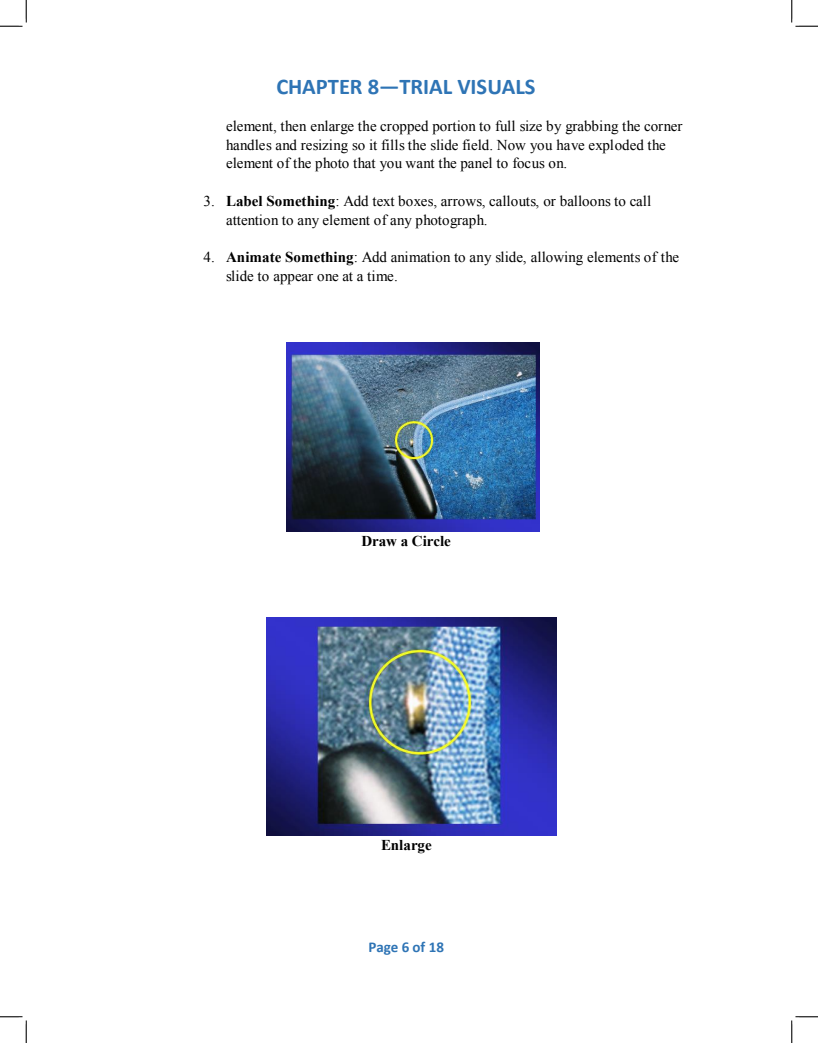
<style>
.page{position:relative;width:818px;height:1043px;background:#fff}
.page>*{position:absolute;margin:0;border:0;box-sizing:border-box;transform-origin:0 0}
.t1{font:700 22.5px "Calibri";color:#2e74b5}
.t2{font:15px/18.5px "Times New Roman";color:#000}
.t3{font:700 15px "Times New Roman";color:#000}
.t4{font:700 15px "Calibri";letter-spacing:-.005em;color:#2e74b5}
.s1{font-weight:700}
</style>
<div class="page">
<img style="left:286px;top:342px;width:253px;height:190px">
<img style="left:266px;top:618px;width:290px;height:217px">
<svg style="left:0;top:0;width:27px;height:27px"></svg>
<svg style="left:0;top:1016px;width:27px;height:26px"></svg>
<svg style="left:791px;top:0;width:27px;height:27px"></svg>
<svg style="left:791px;top:1016px;width:27px;height:26px"></svg>
<h1 class="t1" style="left:276px;top:79px;width:261px">CHAPTER 8—TRIAL VISUALS</h1>
<p class="t2" style="left:226px;top:118px;width:457px">element, then enlarge the cropped portion to full size by grabbing the corner handles and resizing so it fills the slide field. Now you have exploded the element of the photo that you want the panel to focus on.</p>
<p class="t2" style="left:226px;top:193px;width:426px;text-indent:-22px">3. <span class="s1">Label Something</span>: Add text boxes, arrows, callouts, or balloons to call attention to any element of any photograph.</p>
<p class="t2" style="left:226px;top:249px;width:454px;text-indent:-22px">4. <span class="s1">Animate Something</span>: Add animation to any slide, allowing elements of the slide to appear one at a time.</p>
<p class="t3" style="left:361px;top:536px;width:91px">Draw a Circle</p>
<p class="t3" style="left:381px;top:840px;width:52px">Enlarge</p>
<p class="t4" style="left:368px;top:942px;width:77px">Page 6 of 18</p>
</div>
